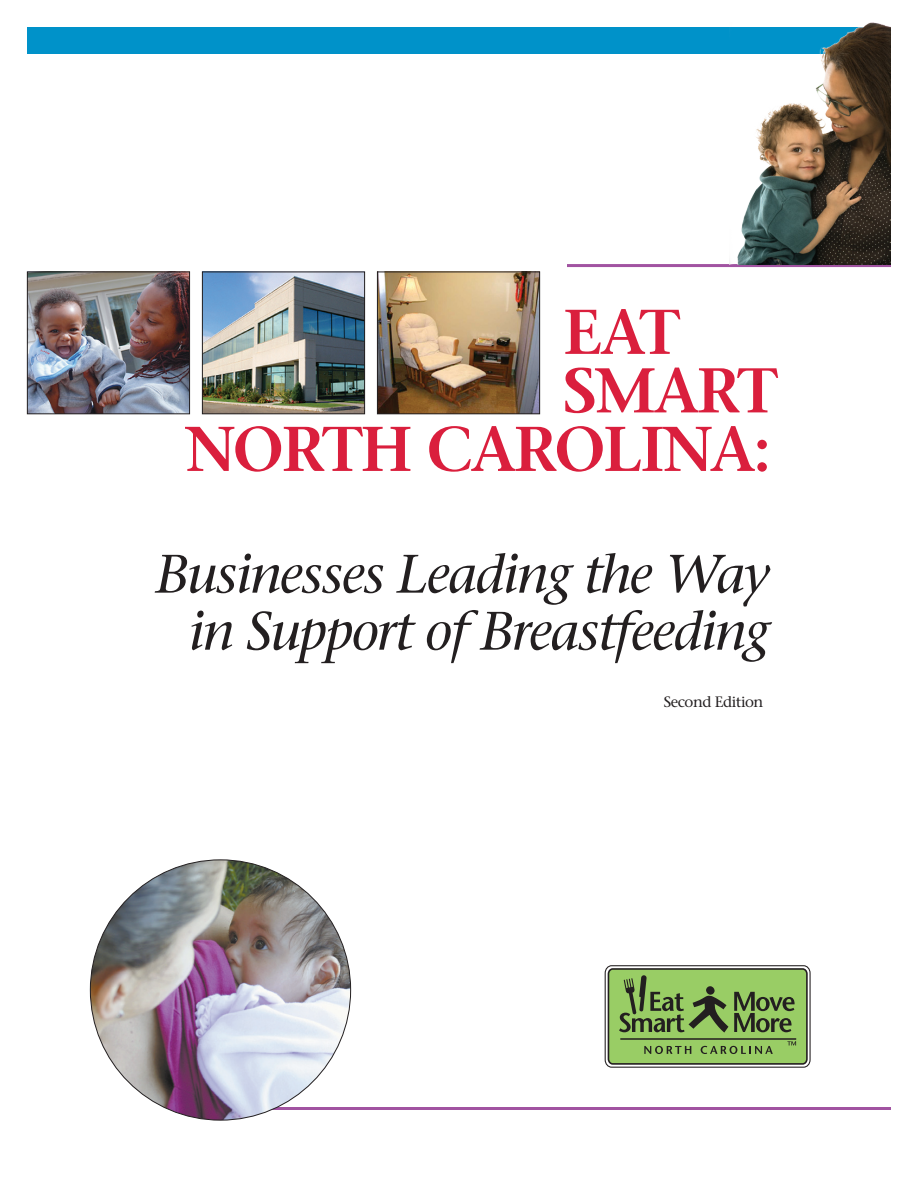
<style>
.page{position:relative;width:918px;height:1188px;background:#fff}
.page>*{position:absolute;margin:0;border:0;box-sizing:border-box;transform-origin:0 0}
.t1{font:600 63px "Stone Serif";letter-spacing:-.04em;color:#da1f3d}
.t2{font:italic 54px/57px "Stone Serif";letter-spacing:-.03em;color:#231f20;text-align:right}
.t3{font:15px "Stone Serif";letter-spacing:-.03em;color:#231f20}
</style>
<div class="page">
<div style="left:27px;top:27px;width:845px;height:27px;background:#0092c9"></div>
<img style="left:29px;top:274px;width:159px;height:138px">
<div style="left:27px;top:272px;width:163px;height:142px;border:1px solid #231f20"></div>
<img style="left:204px;top:274px;width:159px;height:138px">
<div style="left:202px;top:272px;width:163px;height:142px;border:1px solid #231f20"></div>
<img style="left:379px;top:274px;width:159px;height:138px">
<div style="left:377px;top:272px;width:163px;height:142px;border:1px solid #231f20"></div>
<svg style="left:605px;top:966px;width:205px;height:101px"></svg>
<div style="left:605px;top:965px;width:206px;height:103px;border:1px solid #231f20;border-radius:7px"></div>
<div style="left:608px;top:969px;width:199px;height:95px;background:#99cd65;border-radius:5px"></div>
<div style="left:608px;top:968px;width:200px;height:97px;border:2px solid #231f20;border-radius:5px"></div>
<hr style="left:620px;top:1038px;width:176px;height:2px;background:#231f20">
<svg style="left:644px;top:1046px;width:47px;height:8px"></svg>
<svg style="left:701px;top:1046px;width:72px;height:8px"></svg>
<svg style="left:734px;top:992px;width:61px;height:40px"></svg>
<svg style="left:619px;top:975px;width:109px;height:58px"></svg>
<svg style="left:787px;top:1041px;width:9px;height:4px"></svg>
<hr style="left:218px;top:1107px;width:673px;height:3px;background:#a153a1">
<img style="left:90px;top:860px;width:261px;height:260px;border-radius:130px">
<hr style="left:567px;top:264px;width:324px;height:3px;background:#a153a1">
<img style="left:729px;top:22px;width:162px;height:243px">
<p class="t1" style="left:563px;top:293px;width:119px">EAT</p>
<p class="t1" style="left:563px;top:352px;width:217px">SMART</p>
<p class="t1" style="left:185px;top:410px;width:588px">NORTH CAROLINA:</p>
<p class="t2" style="left:156px;top:545px;width:615px">Businesses Leading the Way in Support of Breastfeeding</p>
<p class="t3" style="left:664px;top:693px;width:101px">Second Edition</p>
</div>
